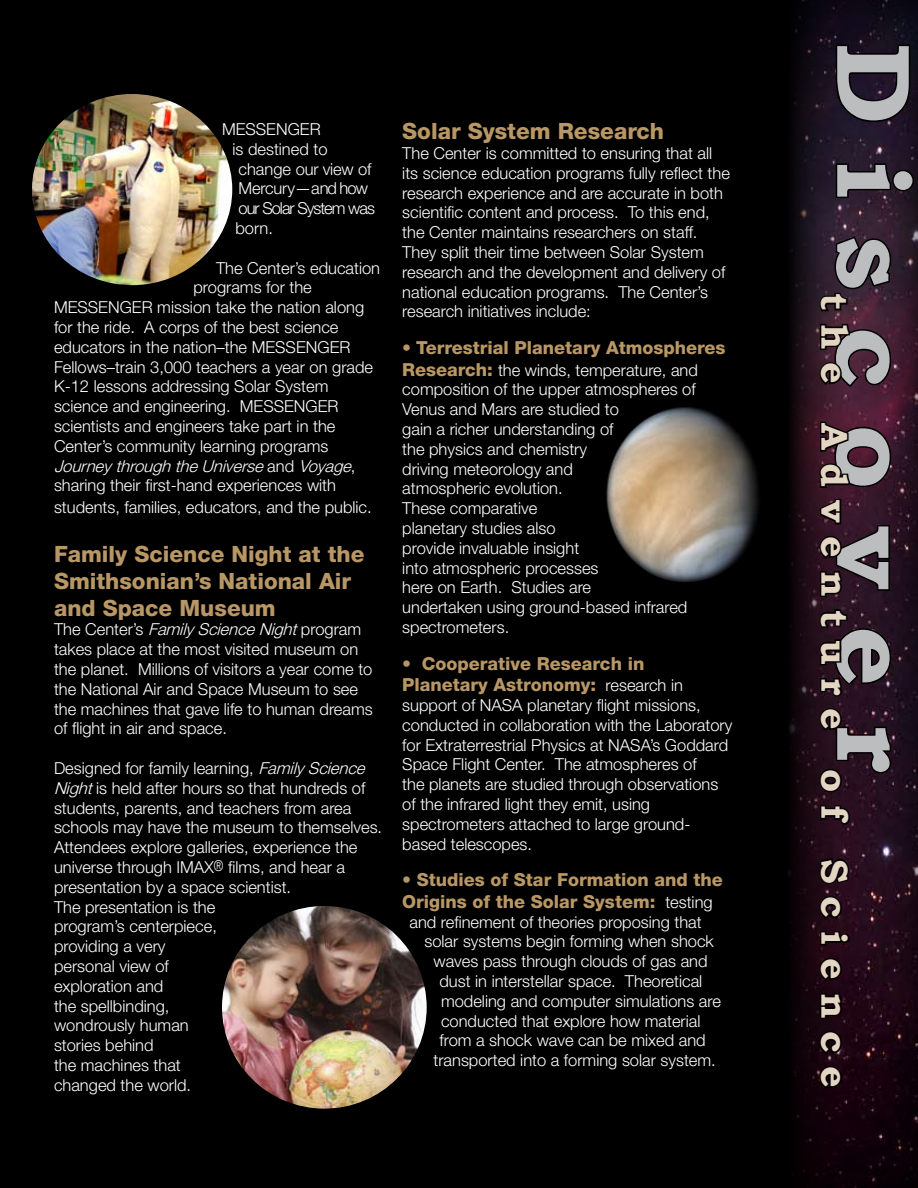
<style>
.page{position:relative;width:918px;height:1188px;background:#000}
.page>*{position:absolute;margin:0;border:0;box-sizing:border-box;transform-origin:0 0}
.t1{font:700 105px "Bookman Old Style";letter-spacing:.35em;color:#bcbdbf}
.t2{font:700 37.5px "Bookman Old Style";letter-spacing:.35em;color:#e3d5c1}
.t3{font:800 22.5px/27px "Helvetica Neue";color:#b99765}
.t4{font:800 18px/21.6px "Helvetica Neue";color:#b99765}
.t5{font:300 16.5px/19.8px "Helvetica Neue";color:#fff}
.t6{font:italic 300 16.5px "Helvetica Neue";color:#fff}
.t7{font:300 16.5px "Helvetica Neue";letter-spacing:-.06em;color:#fff}
.s1{font-style:normal}
.s2{font-style:italic}
.s3{font-size:15.15px}
.s4{font-weight:300}
.s5{font-weight:800;font-size:18px;color:#b99765}
.s6{font-weight:300;font-size:16.5px;color:#fff}
</style>
<div class="page">
<img style="left:32px;top:94px;width:200px;height:191px;border-radius:50%">
<img style="left:222px;top:906px;width:205px;height:203px;border-radius:50%">
<img style="left:788px;top:0;width:130px;height:1188px">
<svg style="left:834px;top:43px;width:78px;height:81px"></svg>
<svg style="left:834px;top:162px;width:82px;height:38px"></svg>
<svg style="left:818px;top:235px;width:75px;height:78px"></svg>
<svg style="left:818px;top:322px;width:75px;height:67px"></svg>
<svg style="left:817px;top:420px;width:76px;height:69px"></svg>
<svg style="left:818px;top:497px;width:73px;height:102px"></svg>
<svg style="left:817px;top:608px;width:76px;height:91px"></svg>
<svg style="left:818px;top:706px;width:76px;height:88px"></svg>
<svg style="left:818px;top:804px;width:34px;height:23px"></svg>
<svg style="left:817px;top:856px;width:34px;height:30px"></svg>
<svg style="left:818px;top:894px;width:26px;height:27px"></svg>
<svg style="left:818px;top:930px;width:34px;height:17px"></svg>
<svg style="left:818px;top:956px;width:26px;height:27px"></svg>
<svg style="left:818px;top:991px;width:26px;height:29px"></svg>
<svg style="left:818px;top:1029px;width:26px;height:27px"></svg>
<svg style="left:818px;top:1064px;width:26px;height:27px"></svg>
<img style="left:604px;top:404px;width:163px;height:178px;border-radius:50%">
<p class="t5" style="left:222px;top:119px;width:100px">MESSENGER</p>
<p class="t5" style="left:232px;top:139px;width:97px">is destined to</p>
<p class="t5" style="left:238px;top:158px;width:134px">change our view of</p>
<p class="t5" style="left:238px;top:178px;width:131px">Mercury—and how</p>
<p class="t7" style="left:238px;top:198px;width:138px">our Solar System was</p>
<p class="t5" style="left:236px;top:218px;width:39px">born.</p>
<p class="t5" style="left:216px;top:257px;width:166px">The Center’s education</p>
<p class="t5" style="left:194px;top:277px;width:120px">programs for the</p>
<p class="t5" style="left:54px;top:297px;width:312px">MESSENGER mission take the nation along</p>
<p class="t5" style="left:54px;top:317px;width:286px">for the ride. A corps of the best science</p>
<p class="t5" style="left:54px;top:337px;width:298px">educators in the nation–the MESSENGER</p>
<p class="t5" style="left:54px;top:356px;width:321px">Fellows–train 3,000 teachers a year on grade</p>
<p class="t5" style="left:54px;top:376px;width:276px">K-12 lessons addressing Solar System</p>
<p class="t5" style="left:54px;top:396px;width:286px">science and engineering. MESSENGER</p>
<p class="t5" style="left:54px;top:416px;width:283px">scientists and engineers take part in the</p>
<p class="t5" style="left:54px;top:436px;width:276px">Center’s community learning programs</p>
<p class="t6" style="left:54px;top:456px;width:304px">Journey throughtheUniverse<span class="s1">a n d</span> Voyage<span class="s1">,</span></p>
<p class="t5" style="left:54px;top:475px;width:284px">sharing their first-hand experiences with</p>
<p class="t5" style="left:54px;top:497px;width:319px">students, families, educators, and the public.</p>
<h3 class="t3" style="left:54px;top:540px;width:312px">Family Science Night at the<br>Smithsonian’s National Air and Space Museum</h3>
<p class="t5" style="left:54px;top:619px;width:320px">T h e C e n t e r ’s <span class="s2">Family ScienceNight</span>p ro g r a m takes place at the most visited museum on the planet. Millions of visitors a year come to the National Air and Space Museum to see the machines that gave life to human dreams of flight in air and space.</p>
<p class="t5" style="left:54px;top:758px;width:330px">Designed for family learning, <span class="s2">Family Science<br>Night</span>is held after hours so that hundreds of students, parents, and teachers from area schools may have the museum to themselves.<br>Attendees explore galleries, experience the universe through IMAX<span class="s3">®</span> films, and hear a presentation by a space scientist.<br>The presentation is the<br>program’s centerpiece,<br>providing a very<br>personal view of<br>exploration and<br>the spellbinding,<br>wondrously human<br>stories behind<br>the machines that<br>changed the world.</p>
<h3 class="t3" style="left:402px;top:118px;width:263px">Solar System Research</h3>
<p class="t5" style="left:402px;top:143px;width:329px">The Center is committed to ensuring that all its science education programs fully reflect the research experience and are accurate in both scientific content and process. To this end, the Center maintains researchers on staff.<br>They split their time between Solar System research and the development and delivery of national education programs. The Center’s research initiatives include:</p>
<p class="t4" style="left:402px;top:337px;width:325px"><span class="s4">•</span> Terrestrial Planetary Atmospheres</p>
<p class="t5" style="left:402px;top:360px;width:297px"><span class="s5">Research:</span> the winds, temperature, and composition of the upper atmospheres of<br>Venus and Mars are studied to<br>gain a richer understanding of<br>the physics and chemistry<br>driving meteorology and<br>atmospheric evolution.<br>These comparative<br>planetary studies also<br>provide invaluable insight<br>into atmospheric processes<br>here on Earth. Studies are<br>undertaken using ground-based infrared spectrometers.</p>
<p class="t4" style="left:402px;top:652px;width:282px">• Cooperative Research in<br>Planetary Astronomy: <span class="s6">research in</span></p>
<p class="t5" style="left:402px;top:695px;width:332px">support of NASA planetary flight missions, conducted in collaboration with the Laboratory for Extraterrestrial Physics at NASA’s Goddard Space Flight Center. The atmospheres of<br>the planets are studied through observations of the infrared light they emit, using spectrometers attached to large ground&shy;based telescopes.</p>
<p class="t4" style="left:402px;top:869px;width:322px">• Studies of Star Formation and the<br>Origins of the Solar System: <span class="s6">testing</span></p>
<p class="t5" style="left:410px;top:912px;width:294px">and refinement of theories proposing that</p>
<p class="t5" style="left:424px;top:931px;width:291px">solar systems begin forming when shock</p>
<p class="t5" style="left:434px;top:951px;width:276px">waves pass through clouds of gas and</p>
<p class="t5" style="left:440px;top:971px;width:264px">dust in interstellar space. Theoretical</p>
<p class="t5" style="left:441px;top:991px;width:281px">modeling and computer simulations are</p>
<p class="t5" style="left:441px;top:1011px;width:261px">conducted that explore how material</p>
<p class="t5" style="left:440px;top:1030px;width:268px">from a shock wave can be mixed and</p>
<p class="t5" style="left:434px;top:1050px;width:284px">transported into a forming solar system.</p>
<h1 class="t1" style="left:949px;top:42px;width:731px;rotate:90deg">Discover</h1>
<h2 class="t2" style="left:861px;top:293px;width:796px;rotate:90deg">the Adventure of Science</h2>
</div>
